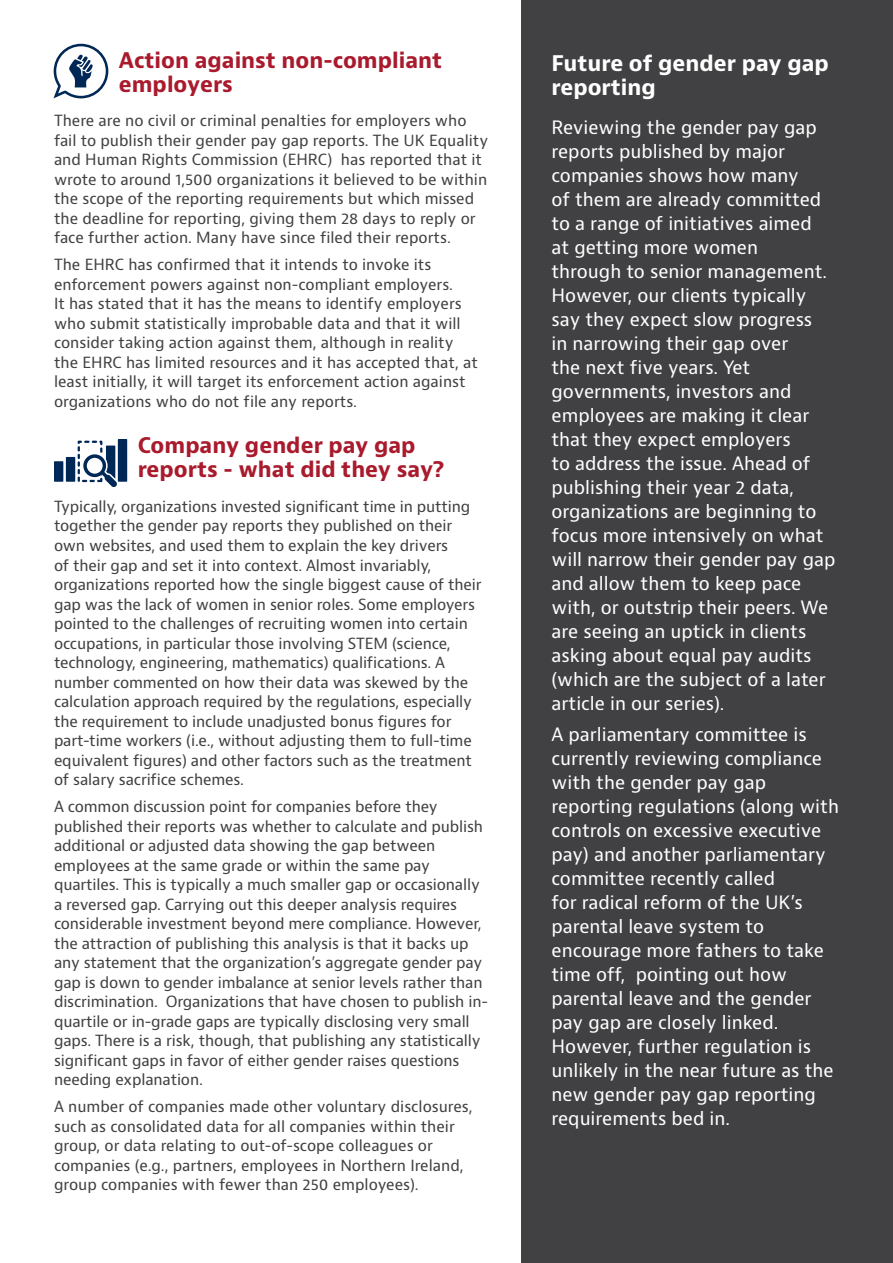
<style>
.page{position:relative;width:893px;height:1263px;background:#fff}
.page>*{position:absolute;margin:0;border:0;box-sizing:border-box;transform-origin:0 0}
.t1{font:700 21px/24px "Baker Mc Kenzie Bernini";color:#a91a2d}
.t2{font:700 21px/24px "Baker Mc Kenzie Bernini";color:#fff}
.t3{font:18px/24px "Baker Mc Kenzie Bernini";color:#fff}
.t4{font:15px/19.5px "Baker Mc Kenzie Bernini";letter-spacing:-.01em;color:#414042}
</style>
<div class="page">
<div style="left:521px;top:0;width:372px;height:1263px;background:#414042"></div>
<svg style="left:53px;top:44px;width:55px;height:54px"></svg>
<div style="left:54px;top:461px;width:9px;height:21px;background:#002856"></div>
<div style="left:66px;top:457px;width:9px;height:25px;background:#002856"></div>
<div style="left:118px;top:439px;width:9px;height:43px;background:#002856"></div>
<svg style="left:78px;top:441px;width:39px;height:46px"></svg>
<h1 class="t1" style="left:119px;top:49px;width:325px">Action against non-compliant employers</h1>
<p class="t4" style="left:54px;top:112px;width:436px">There are no civil or criminal penalties for employers who fail to publish their gender pay gap reports. The UK Equality and Human Rights Commission (EHRC) has reported that it wrote to around 1,500 organizations it believed to be within the scope of the reporting requirements but which missed the deadline for reporting, giving them 28 days to reply or face further action. Many have since filed their reports.</p>
<p class="t4" style="left:54px;top:256px;width:425px">The EHRC has confirmed that it intends to invoke its enforcement powers against non-compliant employers.<br>It has stated that it has the means to identify employers who submit statistically improbable data and that it will consider taking action against them, although in reality the EHRC has limited resources and it has accepted that, at least initially, it will target its enforcement action against organizations who do not file any reports.</p>
<h1 class="t1" style="left:138px;top:434px;width:308px">Company gender pay gap reports - what did they say?</h1>
<p class="t4" style="left:54px;top:497px;width:429px">Typically, organizations invested significant time in putting together the gender pay reports they published on their own websites, and used them to explain the key drivers<br>of their gap and set it into context. Almost invariably, organizations reported how the single biggest cause of their gap was the lack of women in senior roles. Some employers pointed to the challenges of recruiting women into certain occupations, in particular those involving STEM (science, technology, engineering, mathematics) qualifications. A number commented on how their data was skewed by the calculation approach required by the regulations, especially the requirement to include unadjusted bonus figures for part-time workers (i.e., without adjusting them to full-time equivalent figures) and other factors such as the treatment of salary sacrifice schemes.</p>
<p class="t4" style="left:54px;top:797px;width:435px">A common discussion point for companies before they published their reports was whether to calculate and publish additional or adjusted data showing the gap between employees at the same grade or within the same pay quartiles. This is typically a much smaller gap or occasionally a reversed gap. Carrying out this deeper analysis requires considerable investment beyond mere compliance. However, the attraction of publishing this analysis is that it backs up any statement that the organization’s aggregate gender pay gap is down to gender imbalance at senior levels rather than discrimination. Organizations that have chosen to publish in&shy;quartile or in-grade gaps are typically disclosing very small gaps. There is a risk, though, that publishing any statistically significant gaps in favor of either gender raises questions needing explanation.</p>
<p class="t4" style="left:54px;top:1097px;width:420px">A number of companies made other voluntary disclosures, such as consolidated data for all companies within their group, or data relating to out-of-scope colleagues or companies (e.g., partners, employees in Northern Ireland, group companies with fewer than 250 employees).</p>
<h1 class="t2" style="left:551px;top:52px;width:279px">Future of gender pay gap reporting</h1>
<p class="t3" style="left:551px;top:116px;width:285px">Reviewing the gender pay gap reports published by major companies shows how many<br>of them are already committed to a range of initiatives aimed<br>at getting more women<br>through to senior management.<br>However, our clients typically say they expect slow progress<br>in narrowing their gap over<br>the next five years. Yet governments, investors and employees are making it clear that they expect employers<br>to address the issue. Ahead of publishing their year 2 data, organizations are beginning to focus more intensively on what will narrow their gender pay gap and allow them to keep pace with, or outstrip their peers. We are seeing an uptick in clients asking about equal pay audits (which are the subject of a later article in our series).</p>
<p class="t3" style="left:551px;top:723px;width:289px">A parliamentary committee is currently reviewing compliance with the gender pay gap reporting regulations (along with controls on excessive executive pay) and another parliamentary committee recently called<br>for radical reform of the UK’s parental leave system to encourage more fathers to take time off, pointing out how parental leave and the gender pay gap are closely linked.<br>However, further regulation is unlikely in the near future as the new gender pay gap reporting requirements bed in.</p>
</div>
